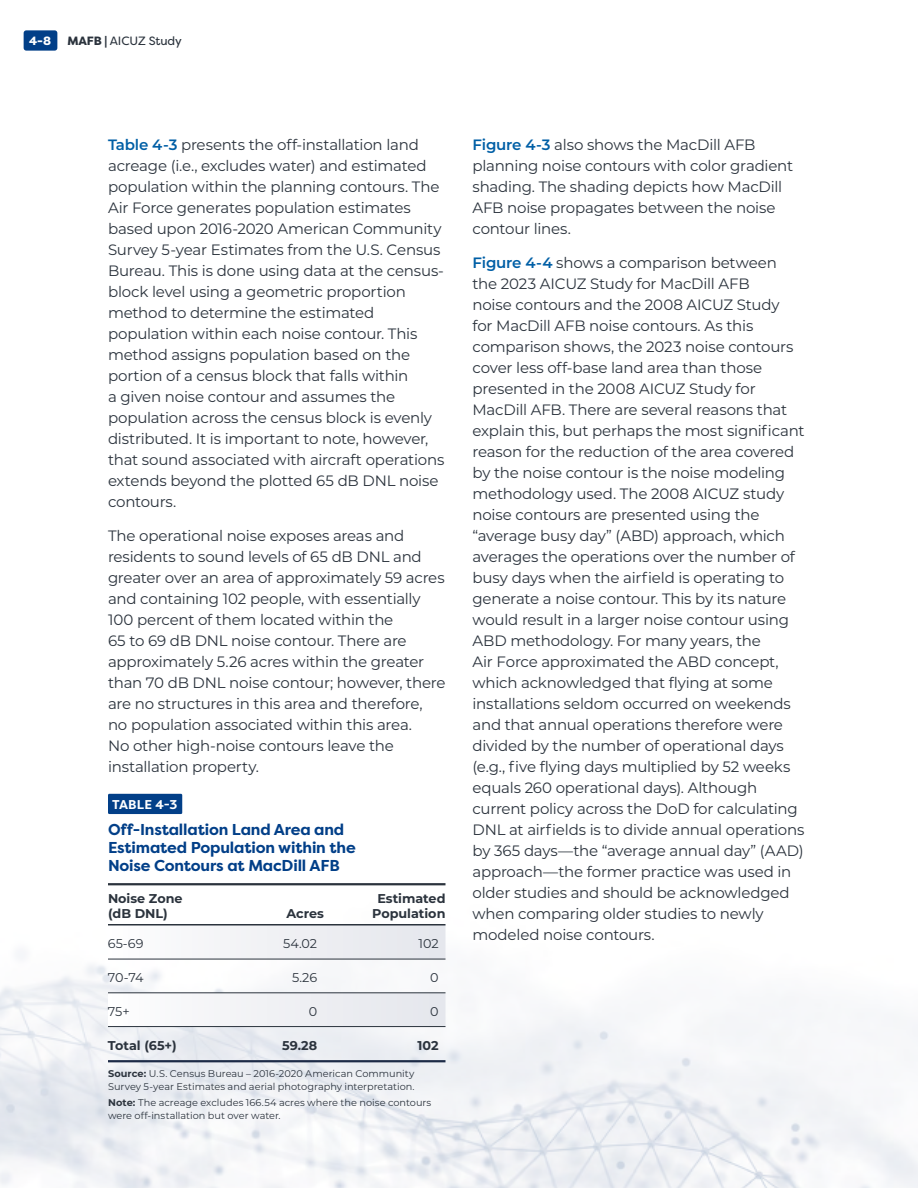
<style>
.page{position:relative;width:918px;height:1188px;background:#fff}
.page>*{position:absolute;margin:0;border:0;box-sizing:border-box;transform-origin:0 0}
.T1_105_0_Title_B{font:700 15.75px/18px "Filson Pro";letter-spacing:-.01em;color:#023f88}
._405_2_Body_L{font:15px/21px "Montserrat";letter-spacing:-.015em;color:#2b333d}
.T1_201_3_Head_1_R{font:700 12.75px/15px "Montserrat";color:#2b333d;text-align:center}
.T1_201_1_Head_1_L{font:700 12.75px/15px "Montserrat";color:#2b333d}
.T1_405_3_Data_R{font:12.75px "Montserrat";color:#2b333d}
.T1_405_2_Data_L{font:12.75px "Montserrat";letter-spacing:-.02em;color:#2b333d}
.T1_405_2_Data_L-2{font:700 12.75px "Montserrat";color:#2b333d}
.T1_105_0_Title_A{font:700 12.75px "Filson Pro";letter-spacing:.02em;color:#fff}
.T1_405_3_Data_R-2{font:700 12.75px "Montserrat";color:#2b333d}
.t1{font:12px "Filson Pro";letter-spacing:-.01em;color:#2b333d}
.t2{font:800 12px "Filson Pro";color:#fff}
.T1_525_0_Source{font:9.75px/12.8px "Montserrat";color:#2b333d}
.s1{font-weight:800}
.s2{font-weight:600;color:#005fa6}
.s3{font-weight:700}
</style>
<div class="page">
<img style="left:0;top:793px;width:918px;height:395px">
<svg style="left:108px;top:926px;width:338px;height:100px"></svg>
<hr style="left:108px;top:959px;width:135px;height:1px;background:#2b333d">
<hr style="left:243px;top:959px;width:81px;height:1px;background:#2b333d">
<hr style="left:324px;top:959px;width:122px;height:1px;background:#2b333d">
<hr style="left:108px;top:993px;width:135px;height:1px;background:#2b333d">
<hr style="left:108px;top:924px;width:135px;height:2px;background:#2b333d">
<hr style="left:243px;top:924px;width:81px;height:2px;background:#2b333d">
<hr style="left:324px;top:924px;width:122px;height:2px;background:#2b333d">
<hr style="left:108px;top:883px;width:135px;height:2px;background:#2b333d">
<hr style="left:243px;top:883px;width:81px;height:2px;background:#2b333d">
<hr style="left:324px;top:883px;width:122px;height:2px;background:#2b333d">
<hr style="left:108px;top:1060px;width:135px;height:2px;background:#1d2b47">
<hr style="left:243px;top:1060px;width:81px;height:2px;background:#1d2b47">
<hr style="left:324px;top:1060px;width:122px;height:2px;background:#1d2b47">
<hr style="left:243px;top:993px;width:81px;height:1px;background:#2b333d">
<hr style="left:324px;top:993px;width:122px;height:1px;background:#2b333d">
<hr style="left:243px;top:1026px;width:81px;height:1px;background:#2b333d">
<hr style="left:324px;top:1026px;width:122px;height:1px;background:#2b333d">
<hr style="left:108px;top:1026px;width:135px;height:1px;background:#2b333d">
<div style="left:108px;top:794px;width:74px;height:20px;background:#023f88"></div>
<div style="left:24px;top:30px;width:33px;height:21px;background:#023f88;border-radius:3px"></div>
<p class="t2" style="left:29px;top:33px;width:24px">4-8</p>
<p class="t1" style="left:68px;top:33px;width:116px"><span class="s1">MAFB |</span> AICUZ Study</p>
<p class="_405_2_Body_L" style="left:108px;top:133px;width:338px"><span class="s2">Table 4-3</span> presents the off-installation land acreage (i.e., excludes water) and estimated population within the planning contours. The Air Force generates population estimates based upon 2016-2020 American Community Survey 5-year Estimates from the U.S. Census Bureau. This is done using data at the census&shy;block level using a geometric proportion method to determine the estimated population within each noise contour. This method assigns population based on the portion of a census block that falls within<br>a given noise contour and assumes the population across the census block is evenly distributed. It is important to note, however, that sound associated with aircraft operations extends beyond the plotted 65 dB DNL noise contours.</p>
<p class="_405_2_Body_L" style="left:108px;top:525px;width:339px">The operational noise exposes areas and residents to sound levels of 65 dB DNL and greater over an area of approximately 59 acres and containing 102 people, with essentially 100 percent of them located within the<br>65 to 69 dB DNL noise contour. There are approximately 5.26 acres within the greater than 70 dB DNL noise contour; however, there are no structures in this area and therefore, no population associated within this area.<br>No other high-noise contours leave the installation property.</p>
<p class="T1_105_0_Title_A" style="left:112px;top:796px;width:67px">TABLE 4-3</p>
<p class="T1_105_0_Title_B" style="left:108px;top:820px;width:249px">Off-Installation Land Area and<br>Estimated Population within the<br>Noise Contours at MacDill AFB</p>
<p class="T1_201_1_Head_1_L" style="left:108px;top:890px;width:76px">Noise Zone (dB DNL)</p>
<p class="T1_201_3_Head_1_R" style="left:372px;top:890px;width:75px">Estimated<br>Population</p>
<p class="T1_201_3_Head_1_R" style="left:287px;top:905px;width:39px">Acres</p>
<p class="T1_405_2_Data_L" style="left:108px;top:935px;width:37px">65-69</p>
<p class="T1_405_3_Data_R" style="left:283px;top:935px;width:36px">54.02</p>
<p class="T1_405_3_Data_R" style="left:418px;top:935px;width:22px">102</p>
<p class="T1_405_2_Data_L" style="left:108px;top:969px;width:37px">70-74</p>
<p class="T1_405_3_Data_R" style="left:292px;top:969px;width:27px">5.26</p>
<p class="T1_405_3_Data_R" style="left:430px;top:969px;width:10px">0</p>
<p class="T1_405_2_Data_L" style="left:108px;top:1003px;width:23px">75+</p>
<p class="T1_405_3_Data_R" style="left:309px;top:1003px;width:10px">0</p>
<p class="T1_405_3_Data_R" style="left:430px;top:1003px;width:10px">0</p>
<p class="T1_405_2_Data_L-2" style="left:108px;top:1036px;width:70px">Total (65+)</p>
<p class="T1_405_3_Data_R-2" style="left:282px;top:1036px;width:36px">59.28</p>
<p class="T1_405_3_Data_R-2" style="left:418px;top:1036px;width:23px">102</p>
<p class="T1_525_0_Source" style="left:108px;top:1067px;width:308px"><span class="s3">Source:</span> U.S. Census Bureau – 2016-2020 American Community<br>Survey 5-year Estimates and aerial photography interpretation.</p>
<p class="T1_525_0_Source" style="left:108px;top:1096px;width:325px"><span class="s3">Note:</span> The acreage excludes 166.54 acres where the noise contours were off-installation but over water.</p>
<p class="_405_2_Body_L" style="left:472px;top:133px;width:322px"><span class="s2">Figure 4-3</span> also shows the MacDill AFB planning noise contours with color gradient shading. The shading depicts how MacDill AFB noise propagates between the noise contour lines.</p>
<p class="_405_2_Body_L" style="left:472px;top:252px;width:334px"><span class="s2">Figure 4-4</span> shows a comparison between the 2023 AICUZ Study for MacDill AFB<br>noise contours and the 2008 AICUZ Study<br>for MacDill AFB noise contours. As this comparison shows, the 2023 noise contours cover less off-base land area than those presented in the 2008 AICUZ Study for MacDill AFB. There are several reasons that explain this, but perhaps the most significant reason for the reduction of the area covered by the noise contour is the noise modeling methodology used. The 2008 AICUZ study noise contours are presented using the “average busy day” (ABD) approach, which averages the operations over the number of busy days when the airfield is operating to generate a noise contour. This by its nature would result in a larger noise contour using ABD methodology. For many years, the<br>Air Force approximated the ABD concept, which acknowledged that flying at some installations seldom occurred on weekends and that annual operations therefore were divided by the number of operational days (e.g., five flying days multiplied by 52 weeks equals 260 operational days). Although current policy across the DoD for calculating DNL at airfields is to divide annual operations by 365 days—the “average annual day” (AAD) approach—the former practice was used in older studies and should be acknowledged when comparing older studies to newly modeled noise contours.</p>
</div>
